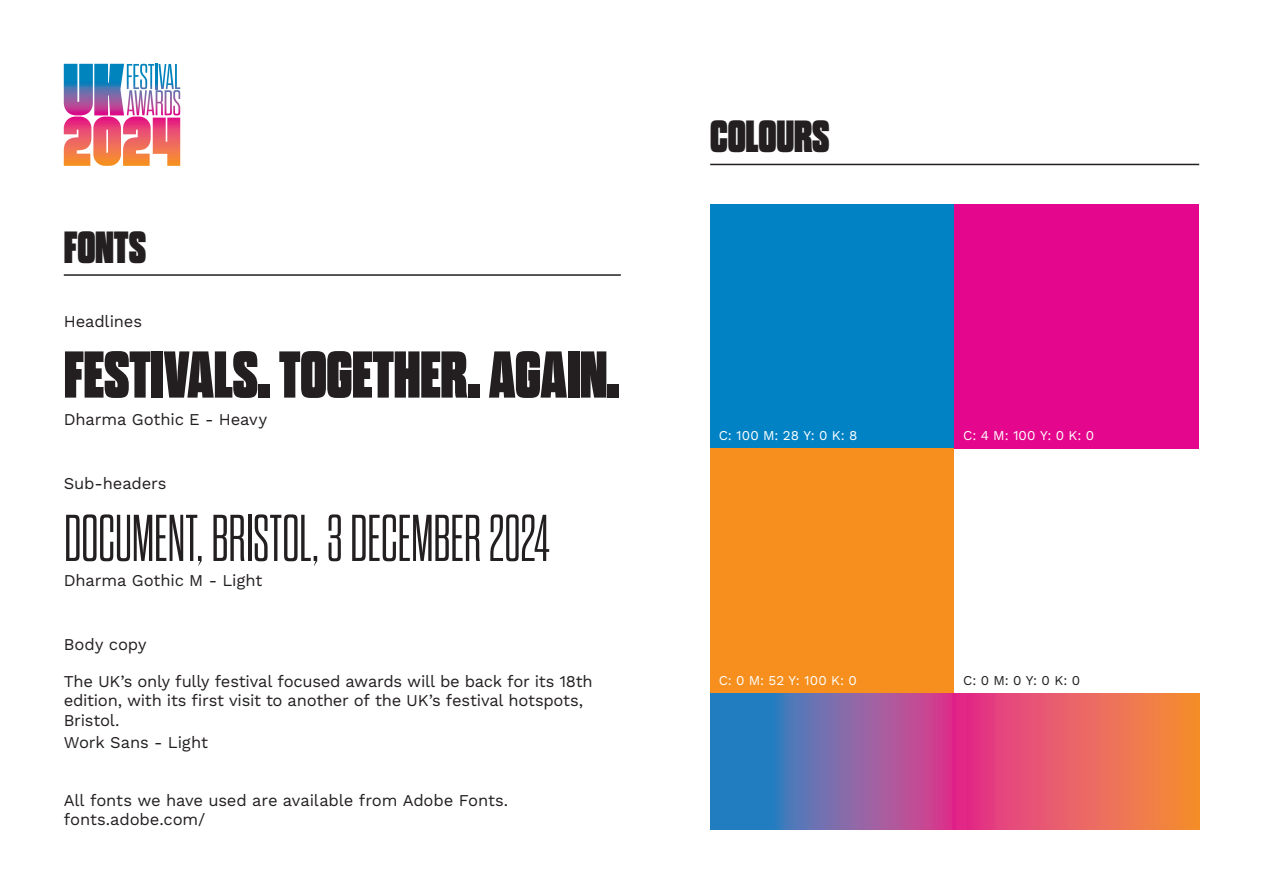
<style>
.page{position:relative;width:1263px;height:893px;background:#fff}
.page>*{position:absolute;margin:0;border:0;box-sizing:border-box;transform-origin:0 0}
.t1{font:300 66px "Dharma Gothic M";letter-spacing:-.01em;color:#231f20}
.t2{font:800 66px "Dharma Gothic E";letter-spacing:-.005em;color:#231f20}
.t3{font:800 45px "Dharma Gothic E";color:#231f20}
.t4{font:16.5px/19.8px "Work Sans";letter-spacing:-.01em;color:#231f20}
.t5{font:13.5px "Work Sans";letter-spacing:.01em;color:#fff}
.t6{font:13.5px "Work Sans";color:#231f20}
</style>
<div class="page">
<svg style="left:64px;top:64px;width:116px;height:102px"></svg>
<hr style="left:64px;top:274px;width:557px;height:2px;background:#231f20">
<hr style="left:710px;top:164px;width:489px;height:1px;background:#231f20">
<div style="left:710px;top:204px;width:245px;height:245px;background:#0082c4"></div>
<div style="left:710px;top:449px;width:245px;height:244px;background:#f68f1e"></div>
<svg style="left:710px;top:693px;width:489px;height:136px;background:#af6387"></svg>
<div style="left:955px;top:204px;width:244px;height:245px;background:#e4068c"></div>
<h2 class="t3" style="left:64px;top:223px;width:84px">FONTS</h2>
<p class="t4" style="left:64px;top:312px;width:80px">Headlines</p>
<h1 class="t2" style="left:64px;top:340px;width:557px">FESTIVALS. TOGETHER. AGAIN.</h1>
<p class="t4" style="left:64px;top:410px;width:205px">Dharma Gothic E - Heavy</p>
<p class="t4" style="left:64px;top:474px;width:104px">Sub-headers</p>
<h1 class="t1" style="left:64px;top:507px;width:487px">DOCUMENT, BRISTOL, 3 DECEMBER 2024</h1>
<p class="t4" style="left:64px;top:571px;width:200px">Dharma Gothic M - Light</p>
<p class="t4" style="left:64px;top:636px;width:84px">Body copy</p>
<p class="t4" style="left:64px;top:672px;width:530px">The UK’s only fully festival focused awards will be back for its 18th edition, with its first visit to another of the UK’s festival hotspots,<br>Bristol.</p>
<p class="t4" style="left:64px;top:733px;width:146px">Work Sans - Light</p>
<p class="t4" style="left:64px;top:791px;width:446px">All fonts we have used are available from Adobe Fonts. fonts.adobe.com/</p>
<h2 class="t3" style="left:710px;top:113px;width:121px">COLOURS</h2>
<p class="t5" style="left:719px;top:428px;width:140px">C: 100 M: 28 Y: 0 K: 8</p>
<p class="t5" style="left:963px;top:428px;width:133px">C: 4 M: 100 Y: 0 K: 0</p>
<p class="t5" style="left:719px;top:672px;width:140px">C: 0 M: 52 Y: 100 K: 0</p>
<p class="t6" style="left:963px;top:672px;width:118px">C: 0 M: 0 Y: 0 K: 0</p>
</div>
